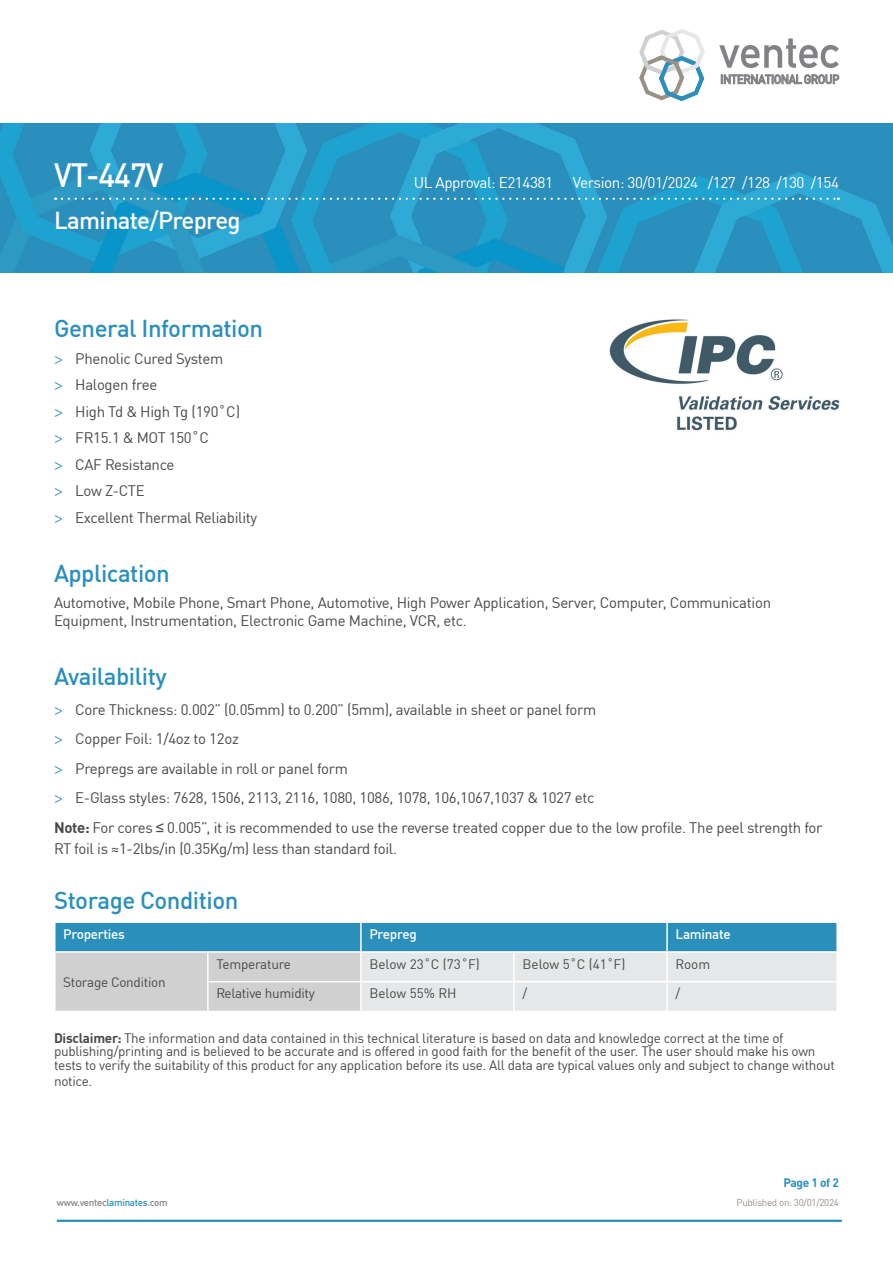
<style>
.page{position:relative;width:893px;height:1263px;background:#fff}
.page>*{position:absolute;margin:0;border:0;box-sizing:border-box;transform-origin:0 0}
.t1{font:500 33px "DINOT";letter-spacing:-.03em;color:#fff;scale:.95 1}
.t2{font:500 24px "DINOT";letter-spacing:-.02em;color:#2b8fbb}
.t3{font:500 24px "DINOT";letter-spacing:-.03em;color:#fff}
.t4{font:15.3px "DINOT";letter-spacing:-.03em;color:#fff}
.t5{font:15px/18px "DINOT";letter-spacing:-.02em;color:#474847}
.t6{font:13.5px/13.5px "DINOT";letter-spacing:-.02em;color:#474847}
.t7{font:500 13.5px "DINOT";letter-spacing:-.02em;color:#fff}
.t8{font:13.5px "DINOT";color:#474847}
.t9{font:700 12px "DINOT";letter-spacing:-.03em;color:#2b8fbb}
.t10{font:500 9.75px "DINOT";letter-spacing:-.03em;color:#808285}
.t11{font:9.75px "DINOT";letter-spacing:-.03em;color:#989085}
.s1{font-family:"Myriad Pro";color:#2b8fbb}
.s2{font-weight:700}
.s3{font-family:"Arial"}
.s4{color:#2b8fbb}
</style>
<div class="page">
<svg style="left:56px;top:923px;width:780px;height:88px;background:#a2c4d3"></svg>
<hr style="left:360px;top:923px;width:2px;height:28px;background:#fff">
<hr style="left:666px;top:923px;width:2px;height:28px;background:#fff">
<hr style="left:54px;top:951px;width:154px;height:2px;background:#fff">
<hr style="left:208px;top:951px;width:153px;height:2px;background:#fff">
<hr style="left:207px;top:953px;width:2px;height:28px;background:#fff">
<hr style="left:361px;top:951px;width:153px;height:2px;background:#fff">
<hr style="left:514px;top:951px;width:153px;height:2px;background:#fff">
<hr style="left:667px;top:951px;width:171px;height:2px;background:#fff">
<hr style="left:207px;top:981px;width:154px;height:1px;background:#fff">
<hr style="left:207px;top:982px;width:2px;height:29px;background:#fff">
<hr style="left:361px;top:981px;width:153px;height:1px;background:#fff">
<hr style="left:514px;top:981px;width:153px;height:1px;background:#fff">
<hr style="left:667px;top:981px;width:171px;height:1px;background:#fff">
<hr style="left:360px;top:953px;width:2px;height:28px;background:#fff">
<hr style="left:513px;top:953px;width:2px;height:28px;background:#fff">
<hr style="left:666px;top:953px;width:2px;height:28px;background:#fff">
<hr style="left:360px;top:982px;width:2px;height:29px;background:#fff">
<hr style="left:513px;top:982px;width:2px;height:29px;background:#fff">
<hr style="left:666px;top:982px;width:2px;height:29px;background:#fff">
<img style="left:0;top:123px;width:893px;height:149px">
<svg style="left:719px;top:38px;width:120px;height:30px"></svg>
<svg style="left:721px;top:74px;width:118px;height:10px"></svg>
<svg style="left:639px;top:29px;width:66px;height:72px"></svg>
<svg style="left:62px;top:198px;width:777px;height:2px;background:#5cb2d3"></svg>
<hr style="left:57px;top:1220px;width:785px;height:2px;background:#2b8fbb">
<img style="left:609px;top:319px;width:230px;height:112px">
<p class="t1" style="left:54px;top:149px;width:117px">VT-447V</p>
<p class="t3" style="left:54px;top:202px;width:188px">Laminate/Prepreg</p>
<p class="t4" style="left:414px;top:170px;width:141px">UL Approval: E214381</p>
<p class="t4" style="left:573px;top:170px;width:268px">Version: 30/01/2024 /127 /128 /130 /154</p>
<p class="t2" style="left:54px;top:310px;width:211px">General Information</p>
<p class="t5" style="left:54px;top:348px;width:171px"><span class="s1">&gt;</span> Phenolic Cured System</p>
<p class="t5" style="left:54px;top:375px;width:105px"><span class="s1">&gt;</span> Halogen free</p>
<p class="t5" style="left:54px;top:401px;width:188px"><span class="s1">&gt;</span> High Td &amp; High Tg (190˚C)</p>
<p class="t5" style="left:54px;top:428px;width:156px"><span class="s1">&gt;</span> FR15.1 &amp; MOT 150˚C</p>
<p class="t5" style="left:54px;top:454px;width:122px"><span class="s1">&gt;</span> CAF Resistance</p>
<p class="t5" style="left:54px;top:481px;width:92px"><span class="s1">&gt;</span> Low Z-CTE</p>
<p class="t5" style="left:54px;top:507px;width:205px"><span class="s1">&gt;</span> Excellent Thermal Reliability</p>
<p class="t2" style="left:54px;top:555px;width:117px">Application</p>
<p class="t5" style="left:54px;top:593px;width:719px">Automotive, Mobile Phone, Smart Phone, Automotive, High Power Application, Server, Computer, Communication<br>Equipment, Instrumentation, Electronic Game Machine, VCR, etc.</p>
<p class="t2" style="left:54px;top:658px;width:114px">Availability</p>
<p class="t5" style="left:54px;top:699px;width:544px"><span class="s1">&gt;</span> Core Thickness: 0.002” (0.05mm) to 0.200” (5mm), available in sheet or panel form</p>
<p class="t5" style="left:54px;top:729px;width:186px"><span class="s1">&gt;</span> Copper Foil: 1/4oz to 12oz</p>
<p class="t5" style="left:54px;top:758px;width:296px"><span class="s1">&gt;</span> Prepregs are available in roll or panel form</p>
<p class="t5" style="left:54px;top:788px;width:542px"><span class="s1">&gt;</span> E-Glass styles: 7628, 1506, 2113, 2116, 1080, 1086, 1078, 106,1067,1037 &amp; 1027 etc</p>
<p class="t5" style="left:54px;top:816px;width:770px;line-height:21px"><span class="s2">Note:</span> For cores <span class="s3">≤</span> 0.005”, it is recommended to use the reverse treated copper due to the low profile. The peel strength for<br>RT foil is ≈1-2lbs/in (0.35Kg/m) less than standard foil.</p>
<p class="t2" style="left:54px;top:881px;width:186px">Storage Condition</p>
<p class="t7" style="left:63px;top:923px;width:63px">Properties</p>
<p class="t7" style="left:369px;top:923px;width:49px">Prepreg</p>
<p class="t7" style="left:676px;top:923px;width:57px">Laminate</p>
<p class="t6" style="left:63px;top:974px;width:104px">Storage Condition</p>
<p class="t6" style="left:216px;top:956px;width:76px">Temperature</p>
<p class="t8" style="left:369px;top:953px;width:112px">Below 23˚C (73˚F)</p>
<p class="t6" style="left:522px;top:956px;width:104px">Below 5˚C (41˚F)</p>
<p class="t6" style="left:676px;top:956px;width:36px">Room</p>
<p class="t6" style="left:216px;top:985px;width:100px">Relative humidity</p>
<p class="t8" style="left:369px;top:983px;width:89px">Below 55% RH</p>
<p class="t6" style="left:522px;top:985px;width:6px">/</p>
<p class="t6" style="left:676px;top:985px;width:6px">/</p>
<p class="t6" style="left:54px;top:1030px;width:782px"><span class="s2">Disclaimer:</span> The information and data contained in this technical literature is based on data and knowledge correct at the time of publishing/printing and is believed to be accurate and is offered in good faith for the benefit of the user. The user should make his own tests to verify the suitability of this product for any application before its use. All data are typical values only and subject to change without</p>
<p class="t6" style="left:54px;top:1073px;width:40px">notice.</p>
<p class="t10" style="left:57px;top:1195px;width:112px">www.ventec<span class="s4">laminates</span>.com</p>
<p class="t9" style="left:783px;top:1173px;width:57px">Page 1 of 2</p>
<p class="t11" style="left:737px;top:1195px;width:104px">Published on: 30/01/2024</p>
</div>
